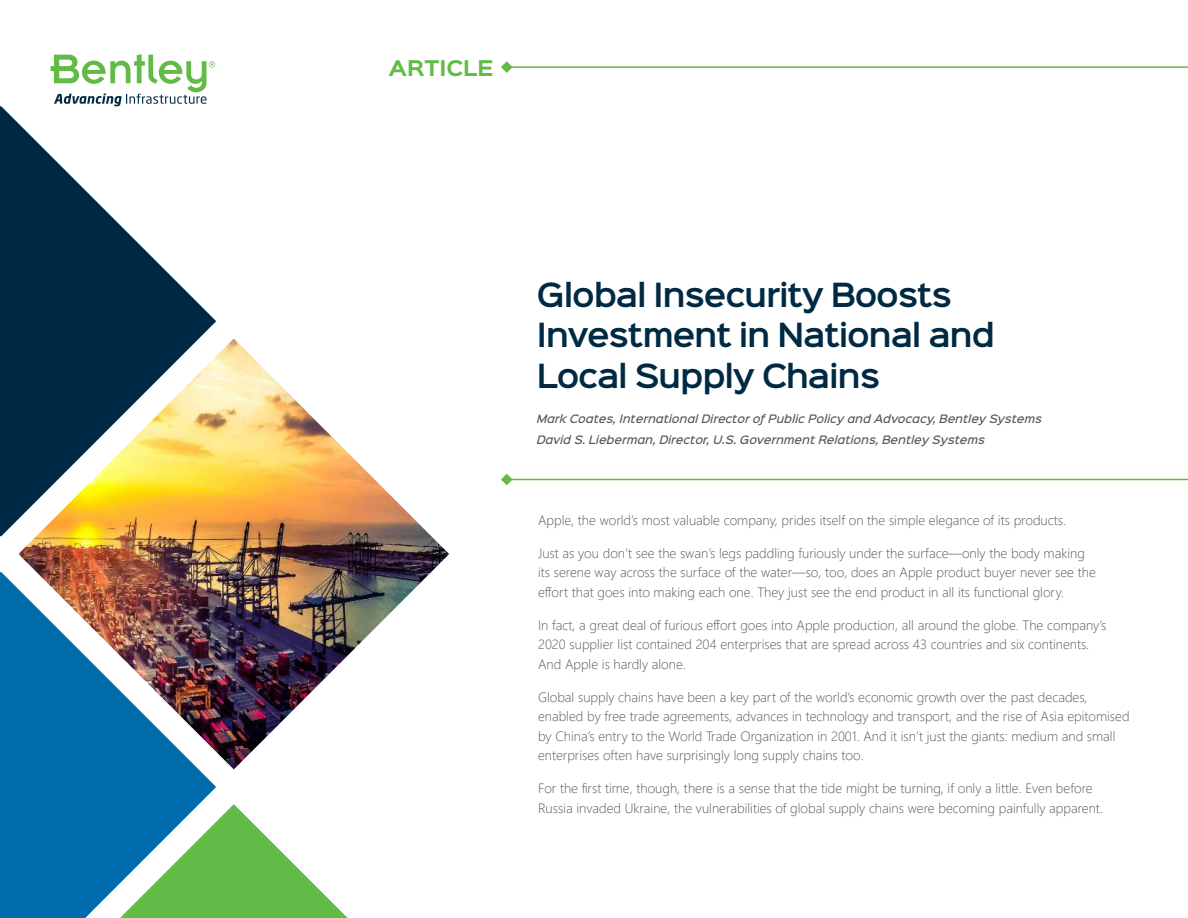
<style>
.page{position:relative;width:1188px;height:918px;background:#fff}
.page>*{position:absolute;margin:0;border:0;box-sizing:border-box;transform-origin:0 0}
.t1{font:600 30px/40.5px "Sinkin Sans 600";letter-spacing:-.04em;color:#002a44}
.t2{font:700 19.5px "Sinkin Sans 700";color:#61bb46}
.t3{font:300 13.5px/19.5px "Segoe UI";color:#57585b}
.t4{font:italic 500 10.5px "Sinkin Sans 500";color:#57585b}
</style>
<div class="page">
<svg style="left:501px;top:61px;width:11px;height:12px"></svg>
<hr style="left:503px;top:66px;width:685px;height:2px;background:#61bb46">
<svg style="left:51px;top:54px;width:164px;height:52px"></svg>
<div style="left:0;top:572px;width:216px;height:346px;background:#006cac"></div>
<svg style="left:0;top:106px;width:216px;height:431px;fill:#002a44"></svg>
<div style="left:18px;top:804px;width:330px;height:114px;background:#006cac"></div>
<svg style="left:501px;top:474px;width:12px;height:11px"></svg>
<hr style="left:503px;top:479px;width:685px;height:1px;background:#61bb46">
<svg style="left:120px;top:804px;width:227px;height:114px"></svg>
<img style="left:18px;top:339px;width:431px;height:430px">
<h2 class="t2" style="left:388px;top:58px;width:107px">ARTICLE</h2>
<h1 class="t1" style="left:537px;top:277px;width:460px">Global Insecurity Boosts<br>Investment in National and<br>Local Supply Chains</h1>
<p class="t4" style="left:537px;top:415px;width:507px">Mark Coates, International Director of Public Policy and Advocacy, Bentley Systems</p>
<p class="t4" style="left:537px;top:435px;width:450px">David S. Lieberman, Director, U.S. Government Relations, Bentley Systems</p>
<p class="t3" style="left:538px;top:512px;width:529px">Apple, the world’s most valuable company, prides itself on the simple elegance of its products.</p>
<p class="t3" style="left:538px;top:545px;width:559px">Just as you don’t see the swan’s legs paddling furiously under the surface—only the body making its serene way across the surface of the water—so, too, does an Apple product buyer never see the effort that goes into making each one. They just see the end product in all its functional glory.</p>
<p class="t3" style="left:538px;top:614px;width:570px">In fact, a great deal of furious effort goes into Apple production, all around the globe. The company’s<br>2020 supplier list contained 204 enterprises that are spread across 43 countries and six continents.<br>And Apple is hardly alone.</p>
<p class="t3" style="left:538px;top:689px;width:593px">Global supply chains have been a key part of the world’s economic growth over the past decades, enabled by free trade agreements, advances in technology and transport, and the rise of Asia epitomised by China’s entry to the World Trade Organization in 2001. And it isn’t just the giants: medium and small enterprises often have surprisingly long supply chains too.</p>
<p class="t3" style="left:538px;top:777px;width:566px">For the first time, though, there is a sense that the tide might be turning, if only a little. Even before<br>Russia invaded Ukraine, the vulnerabilities of global supply chains were becoming painfully apparent.</p>
</div>
